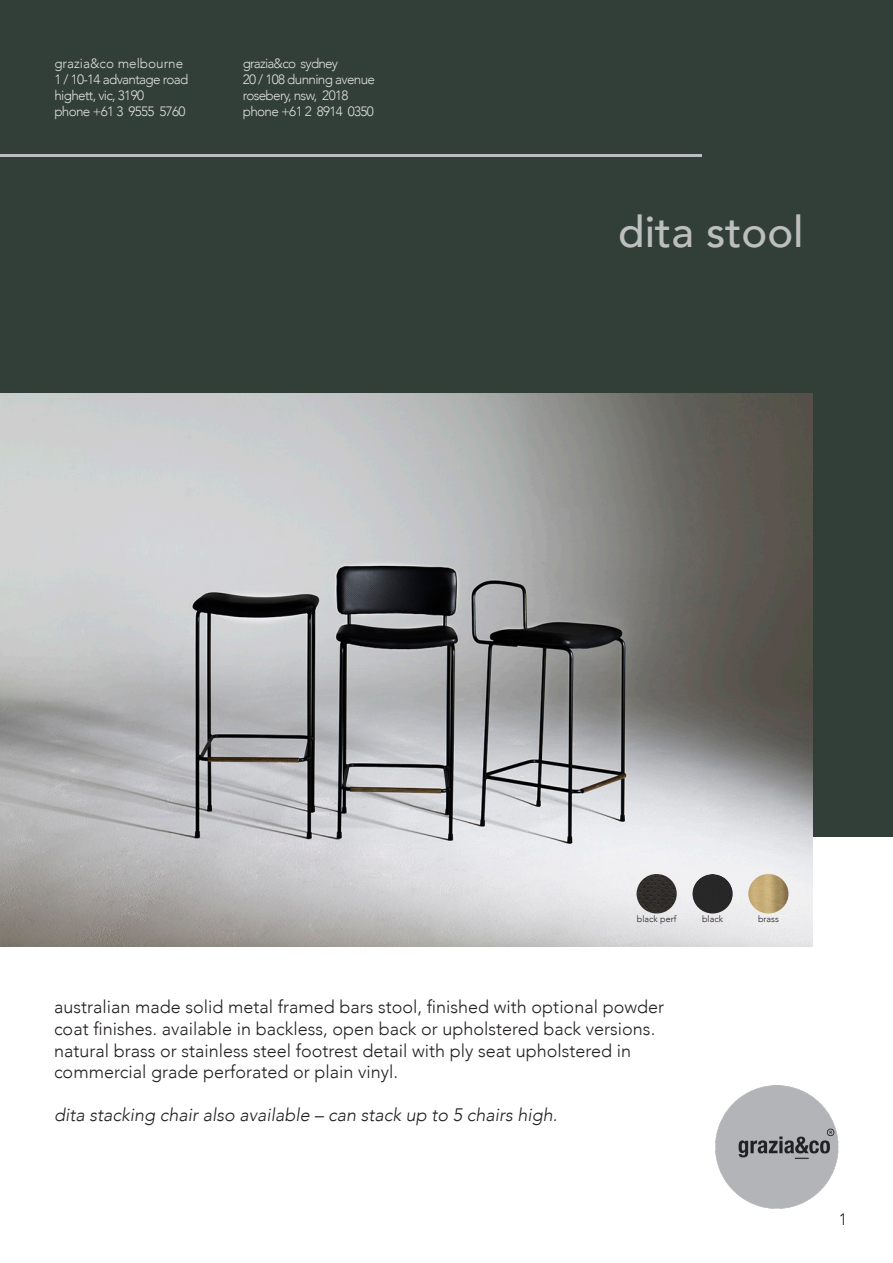
<style>
.page{position:relative;width:893px;height:1263px;background:#fff}
.page>*{position:absolute;margin:0;border:0;box-sizing:border-box;transform-origin:0 0}
.t1{font:500 43.5px "Avenir";color:#bdbebf}
.t2{font:300 18px/21.6px "Avenir";color:#231f20}
.t3{font:italic 300 18px "Avenir";color:#231f20}
.t4{font:300 16.5px "Avenir";color:#231f20}
.t5{font:300 13.5px "Avenir";letter-spacing:-.05em;color:#dcdddf}
.t6{font:300 13.5px "Avenir";color:#dcdddf}
.t7{font:300 9px "Avenir";color:#231f20}
</style>
<div class="page">
<div style="left:0;top:0;width:893px;height:836px;background:#323f38"></div>
<hr style="left:0;top:154px;width:701px;height:3px;background:#bcbdc0">
<img style="left:0;top:394px;width:812px;height:552px">
<img style="left:692px;top:874px;width:41px;height:39px;border-radius:20px">
<img style="left:748px;top:874px;width:40px;height:39px;border-radius:20px">
<img style="left:637px;top:874px;width:40px;height:39px;border-radius:20px">
<img style="left:716px;top:1085px;width:123px;height:123px">
<p class="t6" style="left:54px;top:55px;width:130px">grazia&amp;co melbourne</p>
<p class="t5" style="left:54px;top:71px;width:135px">1 / 10-14 advantage road</p>
<p class="t5" style="left:54px;top:88px;width:91px">highett, vic, 3190</p>
<p class="t5" style="left:54px;top:104px;width:133px">phone +61 3 9555 5760</p>
<p class="t5" style="left:243px;top:55px;width:97px">grazia&amp;co sydney</p>
<p class="t5" style="left:243px;top:71px;width:134px">20 / 108 dunning avenue</p>
<p class="t5" style="left:243px;top:88px;width:107px">rosebery, nsw, 2018</p>
<p class="t5" style="left:243px;top:104px;width:133px">phone +61 2 8914 0350</p>
<p class="t1" style="left:618px;top:194px;width:187px">dita stool</p>
<p class="t7" style="left:637px;top:914px;width:41px">black perf</p>
<p class="t7" style="left:702px;top:914px;width:22px">black</p>
<p class="t7" style="left:758px;top:914px;width:22px">brass</p>
<p class="t2" style="left:54px;top:996px;width:612px">australian made solid metal framed bars stool, finished with optional powder coat finishes. available in backless, open back or upholstered back versions. natural brass or stainless steel footrest detail with ply seat upholstered in commercial grade perforated or plain vinyl.</p>
<p class="t3" style="left:54px;top:1104px;width:505px">dita stacking chair also available – can stack up to 5 chairs high.</p>
<p class="t4" style="left:839px;top:1210px;width:10px">1</p>
</div>
